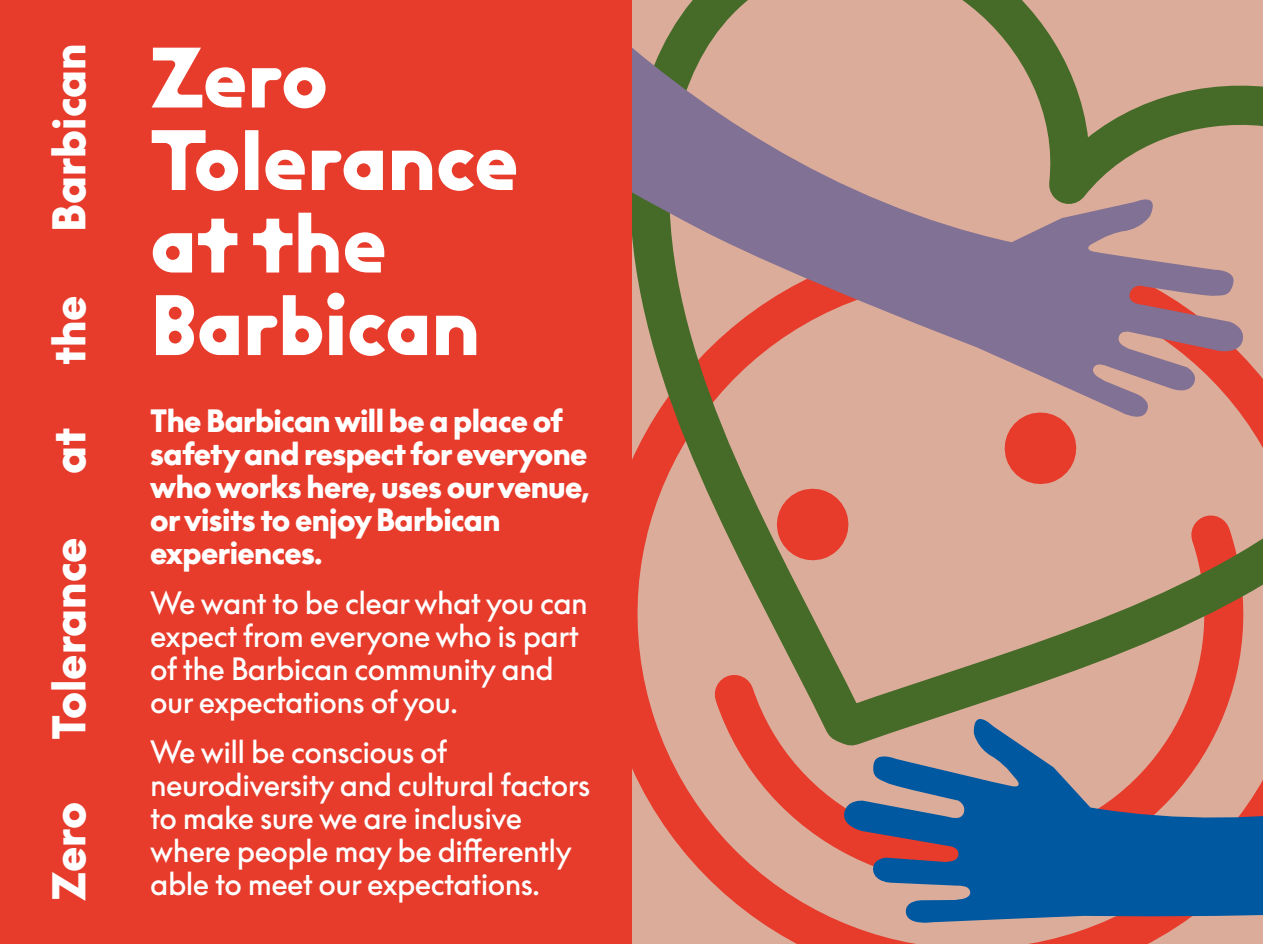
<style>
.page{position:relative;width:1263px;height:944px;background:#fff}
.page>*{position:absolute;margin:0;border:0;box-sizing:border-box;transform-origin:0 0}
.t1{font:700 85.5px/82.5px "ABC Maxi Round";color:#fff}
.t2{font:900 43.8px "Supreme LL";color:#fff}
.t3{font:30px/33px "Supreme LL";letter-spacing:-.02em;color:#fff}
.t4{font:900 30px/33px "Supreme LL";letter-spacing:-.02em;color:#fff}
</style>
<div class="page">
<svg style="left:631px;top:768px;width:632px;height:176px;background:#df8372"></svg>
<svg style="left:685px;top:768px;width:157px;height:128px;background:#e0806f"></svg>
<svg style="left:631px;top:0;width:632px;height:768px;background:#cb957d"></svg>
<svg style="left:842px;top:649px;width:421px;height:277px;background:#797a88"></svg>
<svg style="left:631px;top:0;width:615px;height:423px;background:#b28f87"></svg>
<div style="left:0;top:0;width:631px;height:944px;background:#e73b2b"></div>
<h2 class="t2" style="left:45px;top:232px;width:190px;rotate:-90deg">Barbican</h2>
<h2 class="t2" style="left:45px;top:365px;width:71px;rotate:-90deg">the</h2>
<h2 class="t2" style="left:45px;top:474px;width:47px;rotate:-90deg">at</h2>
<h2 class="t2" style="left:45px;top:740px;width:204px;rotate:-90deg">Tolerance</h2>
<h2 class="t2" style="left:45px;top:901px;width:101px;rotate:-90deg">Zero</h2>
<h1 class="t1" style="left:150px;top:37px;width:370px">Zero<br>Tolerance at the<br>Barbican</h1>
<p class="t4" style="left:150px;top:405px;width:441px">The Barbican will be a place of safety and respect for everyone who works here, uses our venue, or visits to enjoy Barbican experiences.</p>
<p class="t3" style="left:150px;top:587px;width:439px">We want to be clear what you can expect from everyone who is part of the Barbican community and our expectations of you.</p>
<p class="t3" style="left:150px;top:737px;width:442px">We will be conscious of neurodiversity and cultural factors to make sure we are inclusive where people may be differently able to meet our expectations.</p>
</div>
